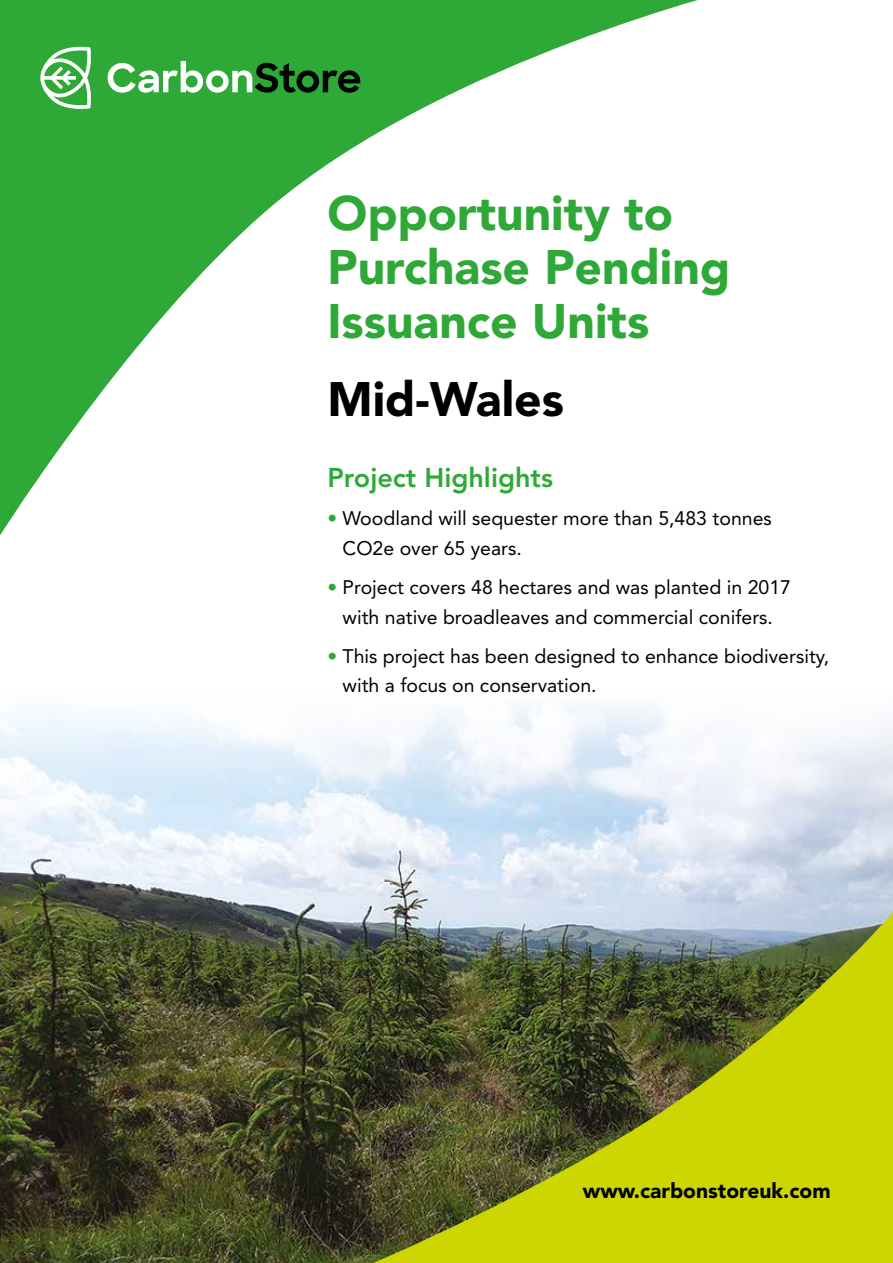
<style>
.page{position:relative;width:893px;height:1263px;background:#fff}
.page>*{position:absolute;margin:0;border:0;box-sizing:border-box;transform-origin:0 0}
.t1{font:900 48px/54px "Avenir";color:#2ea836}
.t2{font:900 48px "Avenir";color:#000}
.t3{font:800 27px "Avenir";color:#2ea836}
.t4{font:900 21px "Avenir";color:#000}
.t5{font:19.5px/30px "Avenir";color:#000}
.s1{color:#2ea836}
</style>
<div class="page">
<img style="left:0;top:826px;width:893px;height:437px">
<svg style="left:0;top:705px;width:893px;height:121px"></svg>
<img style="left:351px;top:899px;width:542px;height:364px">
<svg style="left:0;top:0;width:698px;height:535px"></svg>
<svg style="left:108px;top:61px;width:252px;height:32px"></svg>
<svg style="left:40px;top:47px;width:53px;height:62px"></svg>
<h1 class="t1" style="left:327px;top:186px;width:404px">Opportunity to<br>Purchase Pending<br>Issuance Units</h1>
<h1 class="t2" style="left:327px;top:370px;width:238px">Mid-Wales</h1>
<h2 class="t3" style="left:327px;top:462px;width:227px">Project Highlights</h2>
<p class="t5" style="left:343px;top:504px;width:431px;text-indent:-15px"><span class="s1">•</span> Woodland will sequester more than 5,483 tonnes<br>CO2e over 65 years.</p>
<p class="t5" style="left:327px;top:572px;width:465px;text-align:center"><span class="s1">•</span> Project covers 48 hectares and was planted in 2017 with native broadleaves and commercial conifers.</p>
<p class="t5" style="left:343px;top:641px;width:488px;text-indent:-15px"><span class="s1">•</span> This project has been designed to enhance biodiversity, with a focus on conservation.</p>
<p class="t4" style="left:583px;top:1178px;width:249px">www.carbonstoreuk.com</p>
</div>
